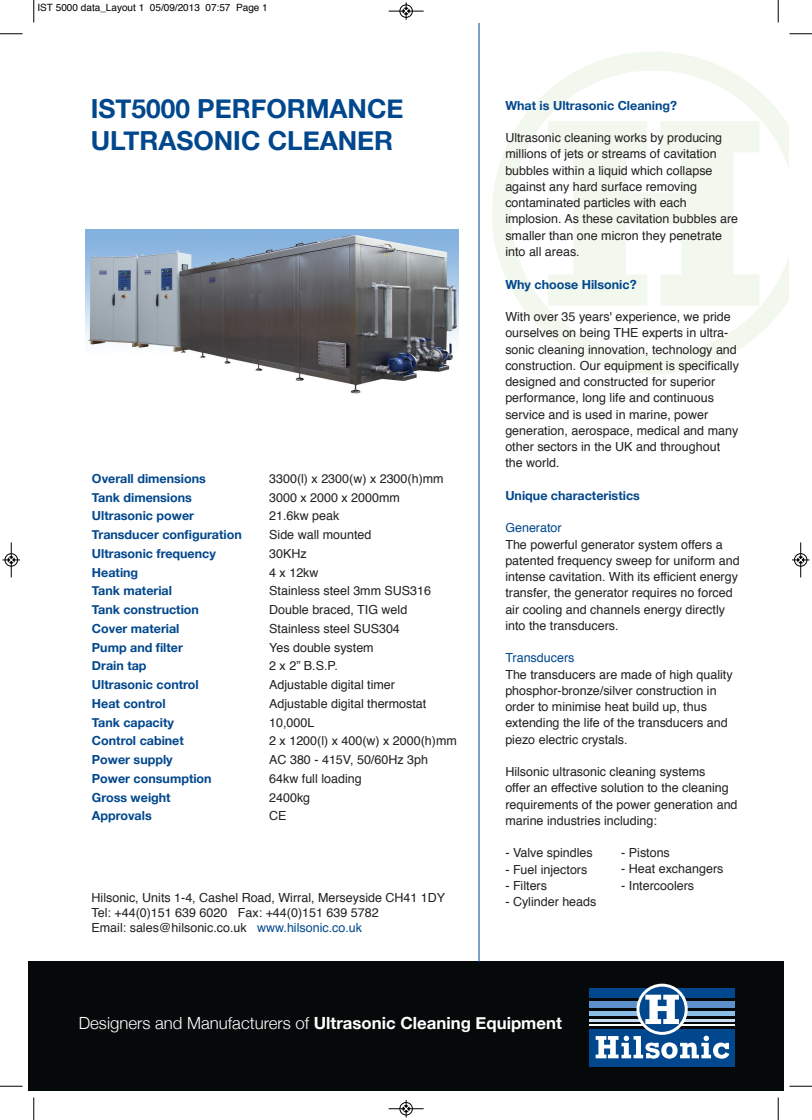
<style>
.page{position:relative;width:812px;height:1120px;background:#fff}
.page>*{position:absolute;margin:0;border:0;box-sizing:border-box;transform-origin:0 0}
.t1{font:700 26.25px/32.5px "Helvetica Neue";color:#01478d}
.t2{font:300 16.75px "Helvetica Neue";color:#fff}
.t3{font:12.5px/16.2px "Helvetica";color:#231f20}
.t4{font:700 12.5px "Helvetica Neue";color:#01478d}
.t5{font:12.5px "Helvetica";color:#01478d}
.t6{font:10px "Helvetica";color:#000}
.s1{color:#01478d}
.s2{font-weight:700}
</style>
<div class="page">
<img style="left:86px;top:229px;width:372px;height:165px">
<div style="left:28px;top:961px;width:755px;height:130px;background:#06090a"></div>
<hr style="left:589px;top:1024px;width:146px;height:2px;background:#fff">
<div style="left:589px;top:1001px;width:145px;height:7px;background:#5d91cb"></div>
<hr style="left:589px;top:1011px;width:145px;height:4px;background:#8abee7">
<hr style="left:589px;top:1019px;width:145px;height:2px;background:#c9dbf0">
<div style="left:589px;top:988px;width:145px;height:10px;background:#01478d"></div>
<div style="left:589px;top:1029px;width:146px;height:37px;background:#01478d"></div>
<svg style="left:636px;top:984px;width:51px;height:51px"></svg>
<svg style="left:595px;top:1036px;width:134px;height:23px"></svg>
<div style="left:639px;top:986px;width:45px;height:46px;background:#01478d;border-radius:50%"></div>
<svg style="left:645px;top:995px;width:34px;height:29px"></svg>
<hr style="left:478px;top:23px;width:1px;height:939px;background:#01478d">
<svg style="left:33px;top:0;width:2px;height:23px"></svg>
<svg style="left:0;top:33px;width:22px;height:2px"></svg>
<svg style="left:777px;top:0;width:2px;height:23px"></svg>
<svg style="left:789px;top:33px;width:23px;height:2px"></svg>
<svg style="left:33px;top:1097px;width:2px;height:23px"></svg>
<svg style="left:0;top:1086px;width:22px;height:1px"></svg>
<svg style="left:777px;top:1097px;width:2px;height:23px"></svg>
<svg style="left:789px;top:1086px;width:23px;height:1px"></svg>
<div style="left:399px;top:4px;width:14px;height:14px;border:1px solid #fff;border-radius:50%"></div>
<hr style="left:388px;top:11px;width:35px;height:1px;background:#000">
<div style="left:400px;top:5px;width:12px;height:13px;border:1px solid #000;border-radius:50%"></div>
<svg style="left:403px;top:2px;width:6px;height:18px"></svg>
<div style="left:399px;top:1102px;width:14px;height:13px;border:1px solid #fff;border-radius:50%"></div>
<hr style="left:388px;top:1108px;width:35px;height:1px;background:#000">
<div style="left:400px;top:1102px;width:12px;height:13px;border:1px solid #000;border-radius:50%"></div>
<svg style="left:403px;top:1100px;width:6px;height:17px"></svg>
<div style="left:5px;top:553px;width:13px;height:14px;border:1px solid #fff;border-radius:50%"></div>
<hr style="left:11px;top:542px;width:1px;height:35px;background:#000">
<div style="left:5px;top:553px;width:13px;height:13px;border:1px solid #000;border-radius:50%"></div>
<svg style="left:2px;top:557px;width:18px;height:6px"></svg>
<div style="left:794px;top:553px;width:13px;height:14px;border:1px solid #fff;border-radius:50%"></div>
<hr style="left:800px;top:542px;width:1px;height:35px;background:#000">
<div style="left:794px;top:553px;width:13px;height:13px;border:1px solid #000;border-radius:50%"></div>
<svg style="left:792px;top:557px;width:17px;height:6px"></svg>
<p class="t6" style="left:38px;top:4px;width:232px">IST 5000 data_Layout 1 05/09/2013 07:57 Page 1</p>
<h1 class="t1" style="left:91px;top:92px;width:314px">IST5000 PERFORMANCE<br>ULTRASONIC CLEANER</h1>
<p class="t4" style="left:92px;top:471px;width:115px">Overall dimensions</p>
<p class="t3" style="left:269px;top:471px;width:176px">3300(l) x 2300(w) x 2300(h)mm</p>
<p class="t4" style="left:92px;top:489px;width:101px">Tank dimensions</p>
<p class="t3" style="left:269px;top:490px;width:132px">3000 x 2000 x 2000mm</p>
<p class="t4" style="left:92px;top:508px;width:104px">Ultrasonic power</p>
<p class="t3" style="left:269px;top:509px;width:72px">21.6kw peak</p>
<p class="t4" style="left:92px;top:527px;width:151px">Transducer configuration</p>
<p class="t3" style="left:269px;top:528px;width:104px">Side wall mounted</p>
<p class="t4" style="left:92px;top:546px;width:125px">Ultrasonic frequency</p>
<p class="t3" style="left:269px;top:546px;width:39px">30KHz</p>
<p class="t4" style="left:92px;top:564px;width:48px">Heating</p>
<p class="t3" style="left:269px;top:565px;width:51px">4 x 12kw</p>
<p class="t4" style="left:92px;top:583px;width:82px">Tank material</p>
<p class="t3" style="left:269px;top:584px;width:163px">Stainless steel 3mm SUS316</p>
<p class="t4" style="left:92px;top:602px;width:108px">Tank construction</p>
<p class="t3" style="left:269px;top:603px;width:140px">Double braced, TIG weld</p>
<p class="t4" style="left:92px;top:621px;width:89px">Cover material</p>
<p class="t3" style="left:269px;top:621px;width:132px">Stainless steel SUS304</p>
<p class="t4" style="left:92px;top:639px;width:92px">Pump and filter</p>
<p class="t3" style="left:269px;top:640px;width:106px">Yes double system</p>
<p class="t4" style="left:92px;top:658px;width:56px">Drain tap</p>
<p class="t3" style="left:269px;top:659px;width:70px">2 x 2” B.S.P.</p>
<p class="t4" style="left:92px;top:677px;width:108px">Ultrasonic control</p>
<p class="t3" style="left:269px;top:678px;width:127px">Adjustable digital timer</p>
<p class="t4" style="left:92px;top:696px;width:75px">Heat control</p>
<p class="t3" style="left:269px;top:696px;width:159px">Adjustable digital thermostat</p>
<p class="t4" style="left:92px;top:714px;width:83px">Tank capacity</p>
<p class="t3" style="left:269px;top:715px;width:47px">10,000L</p>
<p class="t4" style="left:92px;top:733px;width:93px">Control cabinet</p>
<p class="t3" style="left:269px;top:734px;width:189px">2 x 1200(l) x 400(w) x 2000(h)mm</p>
<p class="t4" style="left:92px;top:752px;width:82px">Power supply</p>
<p class="t3" style="left:269px;top:753px;width:160px">AC 380 - 415V, 50/60Hz 3ph</p>
<p class="t4" style="left:92px;top:771px;width:121px">Power consumption</p>
<p class="t3" style="left:269px;top:771px;width:94px">64kw full loading</p>
<p class="t4" style="left:92px;top:789px;width:80px">Gross weight</p>
<p class="t3" style="left:269px;top:790px;width:43px">2400kg</p>
<p class="t4" style="left:92px;top:808px;width:61px">Approvals</p>
<p class="t3" style="left:269px;top:809px;width:19px">CE</p>
<p class="t3" style="left:91px;top:891px;width:355px;line-height:15px">Hilsonic, Units 1-4, Cashel Road, Wirral, Merseyside CH41 1DY<br>Tel: +44(0)151 639 6020 Fax: +44(0)151 639 5782<br>Email: sales@hilsonic.co.uk <span class="s1">www.hilsonic.co.uk</span></p>
<p class="t4" style="left:505px;top:98px;width:173px">What is Ultrasonic Cleaning?</p>
<p class="t3" style="left:505px;top:131px;width:234px">Ultrasonic cleaning works by producing millions of jets or streams of cavitation bubbles within a liquid which collapse against any hard surface removing contaminated particles with each implosion. As these cavitation bubbles are smaller than one micron they penetrate into all areas.</p>
<p class="t4" style="left:505px;top:276px;width:133px">Why choose Hilsonic?</p>
<p class="t3" style="left:505px;top:309px;width:235px">With over 35 years' experience, we pride ourselves on being THE experts in ultra&shy;sonic cleaning innovation, technology and construction. Our equipment is specifically designed and constructed for superior performance, long life and continuous service and is used in marine, power generation, aerospace, medical and many other sectors in the UK and throughout the world.</p>
<p class="t4" style="left:505px;top:488px;width:136px">Unique characteristics</p>
<p class="t5" style="left:505px;top:523px;width:58px">Generator</p>
<p class="t3" style="left:505px;top:537px;width:236px">The powerful generator system offers a patented frequency sweep for uniform and intense cavitation. With its efficient energy transfer, the generator requires no forced air cooling and channels energy directly into the transducers.</p>
<p class="t5" style="left:505px;top:653px;width:71px">Transducers</p>
<p class="t3" style="left:505px;top:667px;width:229px">The transducers are made of high quality phosphor-bronze/silver construction in order to minimise heat build up, thus extending the life of the transducers and piezo electric crystals.</p>
<p class="t3" style="left:505px;top:764px;width:234px">Hilsonic ultrasonic cleaning systems<br>offer an effective solution to the cleaning requirements of the power generation and marine industries including:</p>
<p class="t3" style="left:505px;top:846px;width:89px">- Valve spindles</p>
<p class="t3" style="left:505px;top:862px;width:83px">- Fuel injectors</p>
<p class="t3" style="left:505px;top:878px;width:43px">- Filters</p>
<p class="t3" style="left:505px;top:894px;width:93px">- Cylinder heads</p>
<p class="t3" style="left:621px;top:846px;width:50px">- Pistons</p>
<p class="t3" style="left:621px;top:862px;width:104px">- Heat exchangers</p>
<p class="t3" style="left:621px;top:878px;width:74px">- Intercoolers</p>
<h2 class="t2" style="left:79px;top:1013px;width:484px">Designers and Manufacturers of <span class="s2">Ultrasonic Cleaning Equipment</span></h2>
</div>
